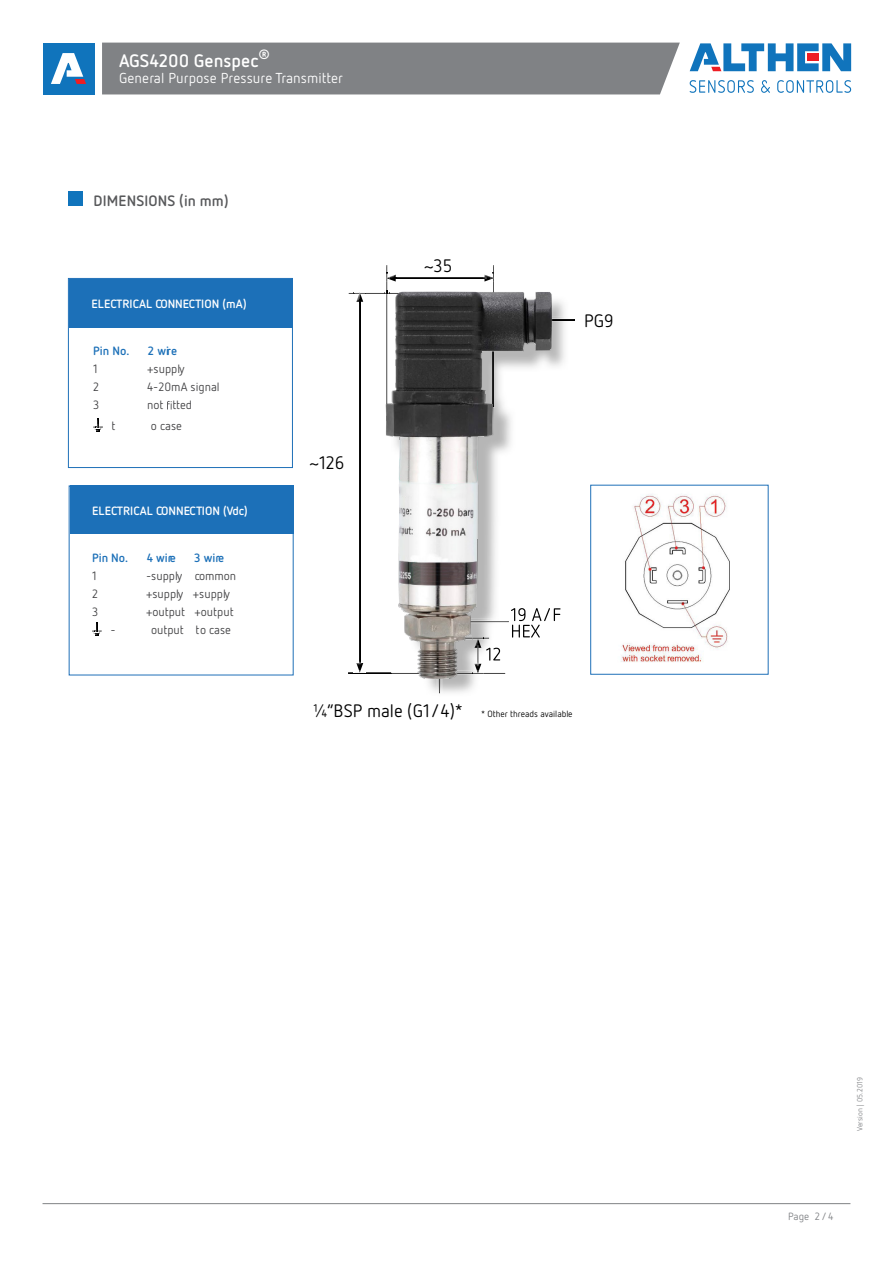
<style>
.page{position:relative;width:893px;height:1263px;background:#fff}
.page>*{position:absolute;margin:0;border:0;box-sizing:border-box;transform-origin:0 0}
._1Head_12pf_Bold{font:700 18px "Netto OT";color:#fff}
.t1{font:18px "Netto OT";color:#000}
.Fliesstext_Head_10p{font:700 15px "Netto OT";letter-spacing:.01em;color:#57585a}
._1Head_12pf_Bold-2{font:14.4px "Netto OT";letter-spacing:.005em;color:#fff}
.t2{font:12px "Netto OT";color:#404042}
.t3{font:700 12px "Netto OT";color:#fff}
.t4{font:700 12px "Netto OT";color:#1c70b8}
.t5{font:10.5px "Netto OT";color:#808285}
.t6{font:9px "Netto OT";color:#000}
.t7{font:7.5px "Netto OT";color:#808285}
.s1{font-size:18px}
</style>
<div class="page">
<div style="left:102px;top:43px;width:578px;height:51px;background:#808285"></div>
<hr style="left:43px;top:1203px;width:807px;height:1px;background:#808285">
<div style="left:43px;top:43px;width:51px;height:51px;background:#1074bc"></div>
<svg style="left:51px;top:53px;width:35px;height:31px"></svg>
<svg style="left:690px;top:80px;width:64px;height:13px"></svg>
<svg style="left:761px;top:80px;width:9px;height:13px"></svg>
<svg style="left:777px;top:80px;width:74px;height:13px"></svg>
<svg style="left:690px;top:43px;width:161px;height:28px"></svg>
<div style="left:68px;top:191px;width:15px;height:15px;background:#1074bc"></div>
<div style="left:68px;top:278px;width:225px;height:190px;border:1px solid #1f70b8"></div>
<svg style="left:92px;top:622px;width:10px;height:14px"></svg>
<div style="left:69px;top:279px;width:224px;height:48px;background:#1c70b8"></div>
<svg style="left:167px;top:401px;width:5px;height:9px"></svg>
<svg style="left:93px;top:418px;width:10px;height:14px"></svg>
<div style="left:70px;top:485px;width:224px;height:49px;background:#1c70b8"></div>
<div style="left:590px;top:485px;width:178px;height:190px;border:1px solid #1f70b8"></div>
<img style="left:621px;top:494px;width:109px;height:168px">
<img style="left:386px;top:265px;width:2px;height:7px">
<img style="left:437px;top:686px;width:6px;height:8px">
<img style="left:348px;top:272px;width:224px;height:414px">
<p class="_1Head_12pf_Bold" style="left:119px;top:49px;width:152px">AGS4200 Genspec<sup>®</sup></p>
<p class="_1Head_12pf_Bold-2" style="left:119px;top:69px;width:226px">General Purpose Pressure Transmitter</p>
<p class="Fliesstext_Head_10p" style="left:94px;top:192px;width:136px">DIMENSIONS (in mm)</p>
<p class="t3" style="left:91px;top:296px;width:157px">ELECTRICAL CONNECTION (mA)</p>
<p class="t4" style="left:93px;top:344px;width:38px">Pin No.</p>
<p class="t4" style="left:148px;top:344px;width:31px">2 wire</p>
<p class="t2" style="left:93px;top:362px;width:6px">1</p>
<p class="t2" style="left:147px;top:362px;width:39px">+supply</p>
<p class="t2" style="left:93px;top:380px;width:8px">2</p>
<p class="t2" style="left:147px;top:380px;width:74px">4-20mA signal</p>
<p class="t2" style="left:93px;top:398px;width:8px">3</p>
<p class="t2" style="left:147px;top:398px;width:46px">not tted</p>
<p class="t2" style="left:111px;top:419px;width:5px">t</p>
<p class="t2" style="left:151px;top:419px;width:33px">o case</p>
<p class="t3" style="left:92px;top:503px;width:157px">ELECTRICAL CONNECTION (Vdc)</p>
<p class="t4" style="left:92px;top:551px;width:38px">Pin No.</p>
<p class="t4" style="left:147px;top:551px;width:31px">4 wire</p>
<p class="t4" style="left:194px;top:551px;width:31px">3 wire</p>
<p class="t2" style="left:92px;top:569px;width:6px">1</p>
<p class="t2" style="left:146px;top:569px;width:92px">-supply common</p>
<p class="t2" style="left:92px;top:587px;width:8px">2</p>
<p class="t2" style="left:146px;top:587px;width:85px">+supply +supply</p>
<p class="t2" style="left:92px;top:605px;width:8px">3</p>
<p class="t2" style="left:146px;top:605px;width:89px">+output +output</p>
<p class="t2" style="left:110px;top:623px;width:7px">-</p>
<p class="t2" style="left:151px;top:623px;width:82px">output to case</p>
<h1 class="t1" style="left:309px;top:451px;width:37px">~126</h1>
<h1 class="t1" style="left:424px;top:255px;width:30px">~35</h1>
<h1 class="t1" style="left:584px;top:310px;width:31px">PG9</h1>
<p class="t6" style="left:313px;top:708px;width:261px"><span class="s1">¼”BSP male (G1/4)*</span> * Other threads available</p>
<p class="t7" style="left:855px;top:1131px;width:55px;rotate:-90deg">Version | 05.2019</p>
<p class="t5" style="left:788px;top:1210px;width:47px">Page 2 / 4</p>
</div>
